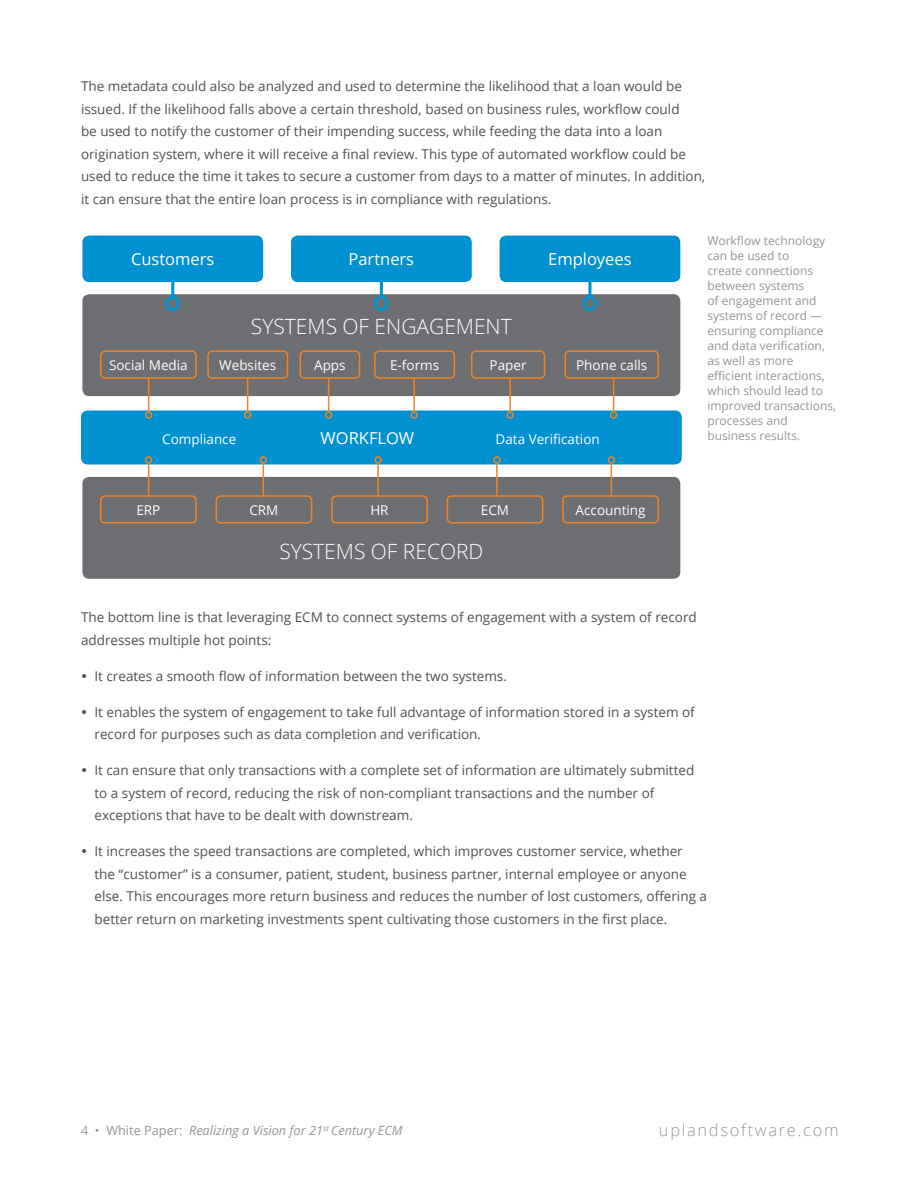
<style>
.page{position:relative;width:918px;height:1188px;background:#fff}
.page>*{position:absolute;margin:0;border:0;box-sizing:border-box;transform-origin:0 0}
.t1{font:300 21px "Open Sans";color:#fff}
.t2{font:16.5px "Open Sans";color:#fff}
.t3{font:300 16.5px "Open Sans";letter-spacing:.1em;color:#969696}
.t4{font:13.5px/22.5px "Open Sans";color:#505050}
.t5{font:13.5px "Open Sans";color:#fff}
.t6{font:italic 12.75px "Open Sans";color:#969696}
.t7{font:12px/15px "Open Sans";color:#969696}
.s1{font-style:normal}
</style>
<div class="page">
<div style="left:82px;top:294px;width:598px;height:102px;background:#6d6e71;border-radius:7px"></div>
<div style="left:82px;top:477px;width:598px;height:102px;background:#6d6e71;border-radius:7px"></div>
<div style="left:81px;top:410px;width:601px;height:54px;background:#0091d1;border-radius:7px"></div>
<div style="left:100px;top:350px;width:97px;height:29px;border:2px solid #f58220;border-radius:4px"></div>
<div style="left:100px;top:495px;width:97px;height:29px;border:2px solid #f58220;border-radius:4px"></div>
<div style="left:216px;top:495px;width:96px;height:29px;border:2px solid #f58220;border-radius:4px"></div>
<div style="left:331px;top:495px;width:97px;height:29px;border:2px solid #f58220;border-radius:4px"></div>
<div style="left:447px;top:495px;width:96px;height:29px;border:2px solid #f58220;border-radius:4px"></div>
<div style="left:562px;top:495px;width:97px;height:29px;border:2px solid #f58220;border-radius:4px"></div>
<div style="left:374px;top:350px;width:81px;height:29px;border:2px solid #f58220;border-radius:4px"></div>
<div style="left:207px;top:350px;width:81px;height:29px;border:2px solid #f58220;border-radius:4px"></div>
<div style="left:471px;top:350px;width:74px;height:29px;border:2px solid #f58220;border-radius:4px"></div>
<div style="left:300px;top:350px;width:60px;height:29px;border:2px solid #f58220;border-radius:4px"></div>
<div style="left:564px;top:350px;width:95px;height:29px;border:2px solid #f58220;border-radius:4px"></div>
<hr style="left:148px;top:463px;width:1px;height:34px;background:#f58220">
<div style="left:145px;top:456px;width:7px;height:8px;border:2px solid #f58220;border-radius:50%"></div>
<hr style="left:148px;top:378px;width:1px;height:34px;background:#f58220">
<div style="left:145px;top:411px;width:7px;height:8px;border:2px solid #f58220;border-radius:50%"></div>
<hr style="left:171px;top:257px;width:3px;height:40px;background:#0091d1">
<div style="left:165px;top:296px;width:15px;height:15px;border:3px solid #0091d1;border-radius:50%"></div>
<hr style="left:588px;top:257px;width:3px;height:40px;background:#0091d1">
<div style="left:582px;top:296px;width:15px;height:15px;border:3px solid #0091d1;border-radius:50%"></div>
<hr style="left:247px;top:378px;width:1px;height:34px;background:#f58220">
<div style="left:244px;top:411px;width:7px;height:8px;border:2px solid #f58220;border-radius:50%"></div>
<hr style="left:328px;top:378px;width:1px;height:34px;background:#f58220">
<div style="left:325px;top:411px;width:7px;height:8px;border:2px solid #f58220;border-radius:50%"></div>
<hr style="left:413px;top:378px;width:2px;height:34px;background:#f58220">
<div style="left:410px;top:411px;width:8px;height:8px;border:2px solid #f58220;border-radius:50%"></div>
<hr style="left:509px;top:378px;width:2px;height:34px;background:#f58220">
<div style="left:506px;top:411px;width:8px;height:8px;border:2px solid #f58220;border-radius:50%"></div>
<hr style="left:613px;top:378px;width:1px;height:34px;background:#f58220">
<div style="left:610px;top:411px;width:7px;height:8px;border:2px solid #f58220;border-radius:50%"></div>
<hr style="left:263px;top:463px;width:1px;height:34px;background:#f58220">
<div style="left:260px;top:456px;width:7px;height:8px;border:2px solid #f58220;border-radius:50%"></div>
<hr style="left:377px;top:463px;width:2px;height:34px;background:#f58220">
<div style="left:374px;top:456px;width:8px;height:8px;border:2px solid #f58220;border-radius:50%"></div>
<hr style="left:496px;top:463px;width:2px;height:34px;background:#f58220">
<div style="left:493px;top:456px;width:8px;height:8px;border:2px solid #f58220;border-radius:50%"></div>
<hr style="left:611px;top:463px;width:1px;height:34px;background:#f58220">
<div style="left:608px;top:456px;width:7px;height:8px;border:2px solid #f58220;border-radius:50%"></div>
<div style="left:82px;top:236px;width:181px;height:46px;background:#0091d1;border-radius:7px"></div>
<div style="left:500px;top:236px;width:180px;height:46px;background:#0091d1;border-radius:7px"></div>
<hr style="left:380px;top:257px;width:3px;height:40px;background:#0091d1">
<div style="left:374px;top:296px;width:15px;height:15px;border:3px solid #0091d1;border-radius:50%"></div>
<div style="left:291px;top:236px;width:181px;height:46px;background:#0091d1;border-radius:7px"></div>
<p class="t4" style="left:81px;top:75px;width:626px">The metadata could also be analyzed and used to determine the likelihood that a loan would be issued. If the likelihood falls above a certain threshold, based on business rules, workflow could<br>be used to notify the customer of their impending success, while feeding the data into a loan origination system, where it will receive a final review. This type of automated workflow could be used to reduce the time it takes to secure a customer from days to a matter of minutes. In addition, it can ensure that the entire loan process is in compliance with regulations.</p>
<p class="t2" style="left:131px;top:248px;width:85px">Customers</p>
<p class="t2" style="left:349px;top:248px;width:67px">Partners</p>
<p class="t2" style="left:548px;top:248px;width:85px">Employees</p>
<p class="t5" style="left:109px;top:356px;width:80px">Social Media</p>
<h1 class="t1" style="left:251px;top:312px;width:262px">SYSTEMS OF ENGAGEMENT</h1>
<p class="t5" style="left:219px;top:356px;width:58px">Websites</p>
<p class="t5" style="left:314px;top:356px;width:33px">Apps</p>
<p class="t5" style="left:390px;top:356px;width:51px">E-forms</p>
<p class="t5" style="left:490px;top:356px;width:38px">Paper</p>
<p class="t5" style="left:576px;top:356px;width:73px">Phone calls</p>
<p class="t5" style="left:162px;top:430px;width:76px">Compliance</p>
<p class="t2" style="left:321px;top:427px;width:95px">WORKFLOW</p>
<p class="t5" style="left:496px;top:430px;width:106px">Data Verification</p>
<p class="t5" style="left:136px;top:500px;width:25px">ERP</p>
<p class="t5" style="left:249px;top:500px;width:31px">CRM</p>
<p class="t5" style="left:370px;top:500px;width:20px">HR</p>
<p class="t5" style="left:481px;top:500px;width:30px">ECM</p>
<p class="t5" style="left:576px;top:500px;width:71px">Accounting</p>
<h1 class="t1" style="left:279px;top:537px;width:206px">SYSTEMS OF RECORD</h1>
<p class="t7" style="left:707px;top:233px;width:130px">Workflow technology can be used to<br>create connections between systems<br>of engagement and systems of record — ensuring compliance and data verification, as well as more efficient interactions, which should lead to improved transactions, processes and business results.</p>
<p class="t4" style="left:81px;top:606px;width:617px">The bottom line is that leveraging ECM to connect systems of engagement with a system of record addresses multiple hot points:</p>
<p class="t4" style="left:81px;top:664px;width:428px">• It creates a smooth flow of information between the two systems.</p>
<p class="t4" style="left:94px;top:700px;width:602px;text-indent:-14px">• It enables the system of engagement to take full advantage of information stored in a system of record for purposes such as data completion and verification.</p>
<p class="t4" style="left:94px;top:759px;width:601px;text-indent:-14px">• It can ensure that only transactions with a complete set of information are ultimately submitted to a system of record, reducing the risk of non-compliant transactions and the number of exceptions that have to be dealt with downstream.</p>
<p class="t4" style="left:94px;top:840px;width:614px;text-indent:-14px">• It increases the speed transactions are completed, which improves customer service, whether<br>the “customer” is a consumer, patient, student, business partner, internal employee or anyone else. This encourages more return business and reduces the number of lost customers, offering a better return on marketing investments spent cultivating those customers in the first place.</p>
<p class="t6" style="left:81px;top:1122px;width:323px"><span class="s1">4 • White Paper:</span> Realizing a Vision for 21<sup>st</sup> Century ECM</p>
<p class="t3" style="left:659px;top:1119px;width:181px">uplandsoftware.com</p>
</div>
